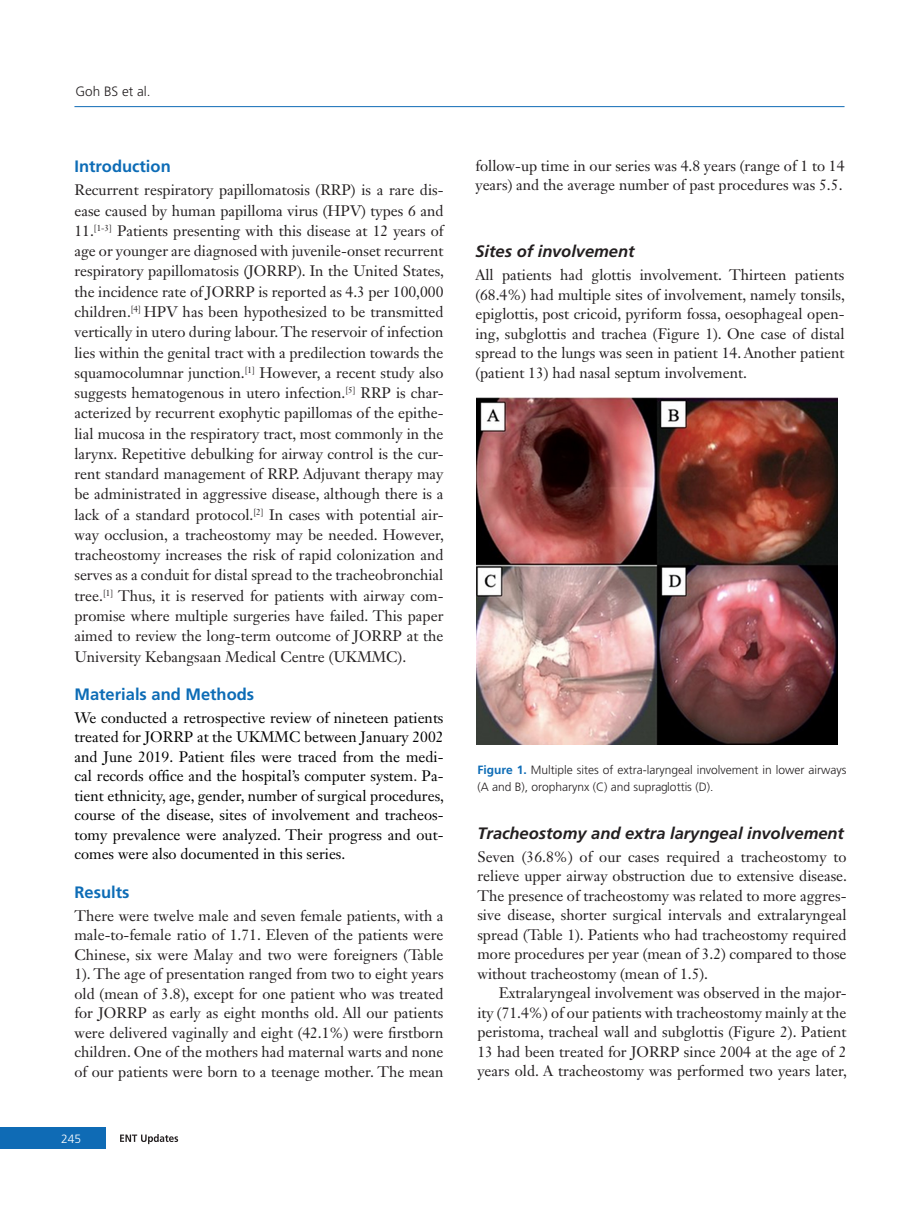
<style>
.page{position:relative;width:919px;height:1217px;background:#fff}
.page>*{position:absolute;margin:0;border:0;box-sizing:border-box;transform-origin:0 0}
.t1{font:16.5px "Frutiger Bold Italic Tr";color:#231f20}
.t2{font:16.5px "Frutiger Bold Tr";color:#0d6cb6}
.t3{font:15px/19.5px "Janson Text LT Std";color:#231f20;text-align:justify}
.t4{font:15px/19.5px "Janson Text LT Std";color:#000001;text-align:justify}
.t5{font:300 13.5px "Frutiger";color:#231f20}
.t6{font:12px/16.5px "Frutiger Light Nr Tr";color:#231f20}
.t7{font:12px "Frutiger Light Nr Tr";color:#fff}
.s1{color:#231f20}
.s2{font-family:"Frutiger";font-weight:300}
.s3{font-family:"Frutiger Bold Tr";color:#0d6cb6}
</style>
<div class="page">
<hr style="left:74px;top:106px;width:770px;height:1px;background:#0f6bb5">
<div style="left:0;top:1127px;width:106px;height:21px;background:#0f6bb5"></div>
<svg style="left:120px;top:1134px;width:58px;height:9px"></svg>
<img style="left:477px;top:397px;width:360px;height:347px">
<p class="t5" style="left:75px;top:84px;width:77px">Goh BS et al.</p>
<p class="t2" style="left:74px;top:156px;width:98px">Introduction</p>
<p class="t3" style="left:74px;top:180px;width:371px;line-height:20.2px">Recurrent respiratory papillomatosis (RRP) is a rare dis&shy;ease caused by human papilloma virus (HPV) types 6 and 11.<sup>[1-3]</sup> Patients presenting with this disease at 12 years of age or younger are diagnosed with juvenile-onset recurrent respiratory papillomatosis (JORRP). In the United States, the incidence rate of JORRP is reported as 4.3 per 100,000 children.<sup>[4]</sup> HPV has been hypothesized to be transmitted vertically in utero during labour. The reservoir of infection lies within the genital tract with a predilection towards the squamocolumnar junction.<sup>[1]</sup> However, a recent study also suggests hematogenous in utero infection.<sup>[5]</sup> RRP is char&shy;acterized by recurrent exophytic papillomas of the epithe&shy;lial mucosa in the respiratory tract, most commonly in the larynx. Repetitive debulking for airway control is the cur&shy;rent standard management of RRP. Adjuvant therapy may be administrated in aggressive disease, although there is a lack of a standard protocol.<sup>[2]</sup> In cases with potential air&shy;way occlusion, a tracheostomy may be needed. However, tracheostomy increases the risk of rapid colonization and serves as a conduit for distal spread to the tracheobronchial tree.<sup>[1]</sup> Thus, it is reserved for patients with airway com&shy;promise where multiple surgeries have failed. This paper aimed to review the long-term outcome of JORRP at the University Kebangsaan Medical Centre (UKMMC).</p>
<p class="t2" style="left:74px;top:684px;width:181px">Materials and Methods</p>
<p class="t4" style="left:74px;top:707px;width:371px">We conducted a retrospective review of nineteen patients treated for JORRP at the UKMMC between January 2002 and June 2019. Patient files were traced from the medi&shy;cal records office and the hospital’s computer system<span class="s1">.</span> Pa&shy;tient ethnicity, age, gender, number of surgical procedures, course of the disease, sites of involvement and tracheos&shy;tomy prevalence were analyzed. Their progress and out&shy;comes were also documented in this series.</p>
<p class="t2" style="left:74px;top:882px;width:56px">Results</p>
<p class="t3" style="left:74px;top:905px;width:370px">There were twelve male and seven female patients, with a male-to-female ratio of 1.71. Eleven of the patients were Chinese, six were Malay and two were foreigners (Table 1). The age of presentation ranged from two to eight years old (mean of 3.8), except for one patient who was treated for JORRP as early as eight months old. All our patients were delivered vaginally and eight (42.1%) were firstborn children. One of the mothers had maternal warts and none of our patients were born to a teenage mother. The mean</p>
<p class="t7" style="left:61px;top:1131px;width:22px">24<span class="s2">5</span></p>
<p class="t3" style="left:475px;top:156px;width:370px">follow-up time in our series was 4.8 years (range of 1 to 14 years) and the average number of past procedures was 5.5.</p>
<p class="t1" style="left:475px;top:242px;width:161px">Sites of involvement</p>
<p class="t3" style="left:475px;top:265px;width:371px">All patients had glottis involvement. Thirteen patients (68.4%) had multiple sites of involvement, namely tonsils, epiglottis, post cricoid, pyriform fossa, oesophageal open&shy;ing, subglottis and trachea (Figure 1). One case of distal spread to the lungs was seen in patient 14. Another patient (patient 13) had nasal septum involvement.</p>
<p class="t6" style="left:477px;top:761px;width:370px"><span class="s3">Figure 1.</span> Multiple sites of extra-laryngeal involvement in lower airways (A and B), oropharynx (C) and supraglottis (D).</p>
<p class="t1" style="left:477px;top:823px;width:368px">Tracheostomy and extra laryngeal involvement</p>
<p class="t3" style="left:477px;top:846px;width:371px">Seven (36.8%) of our cases required a tracheostomy to relieve upper airway obstruction due to extensive disease.<br>The presence of tracheostomy was related to more aggres&shy;sive disease, shorter surgical intervals and extralaryngeal spread (Table 1). Patients who had tracheostomy required more procedures per year (mean of 3.2) compared to those without tracheostomy (mean of 1.5).</p>
<p class="t3" style="left:477px;top:982px;width:371px;text-indent:21px">Extralaryngeal involvement was observed in the major&shy;ity (71.4%) of our patients with tracheostomy mainly at the peristoma, tracheal wall and subglottis (Figure 2). Patient 13 had been treated for JORRP since 2004 at the age of 2 years old. A tracheostomy was performed two years later,</p>
</div>
